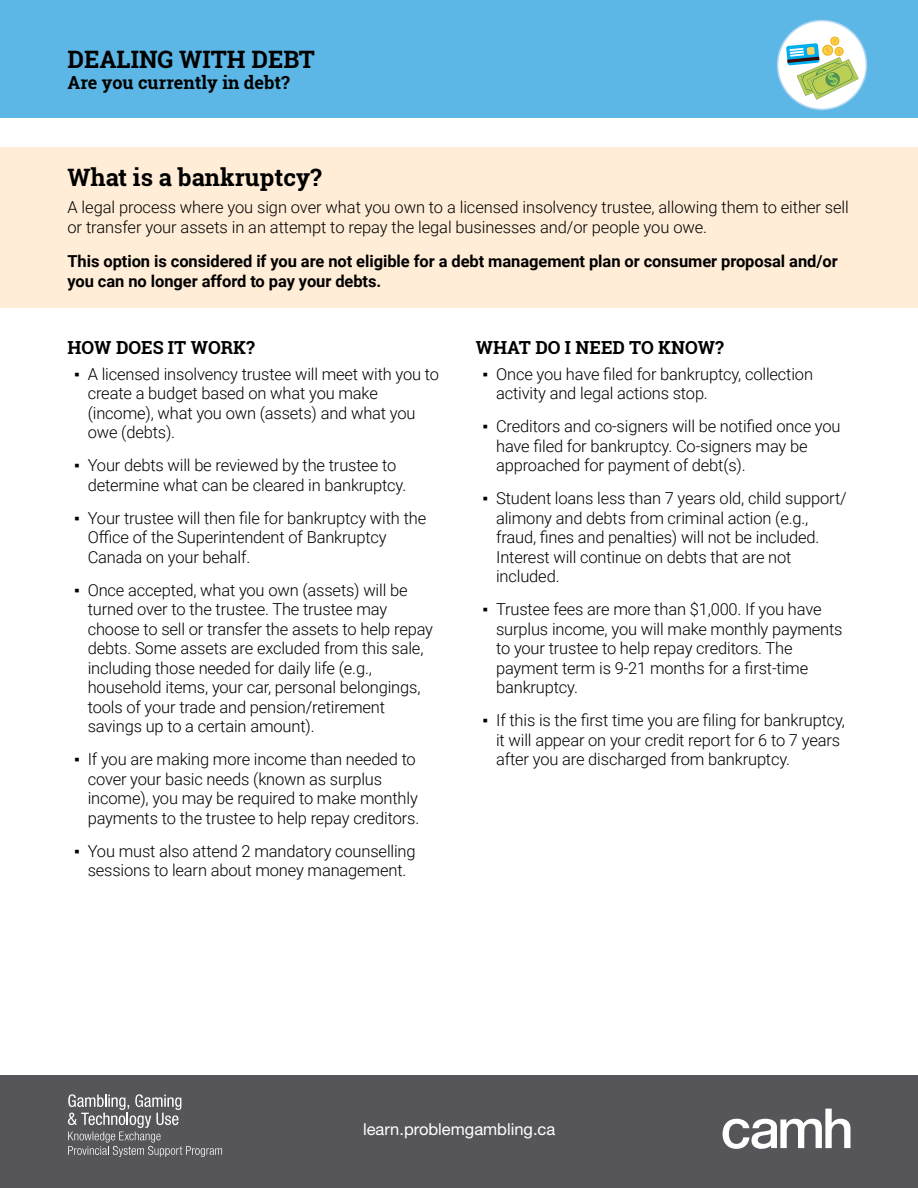
<style>
.page{position:relative;width:918px;height:1188px;background:#fff}
.page>*{position:absolute;margin:0;border:0;box-sizing:border-box;transform-origin:0 0}
.t1{font:700 24px "Roboto Slab";color:#000}
.t2{font:700 18px "Roboto Slab";color:#000}
.t3{font:300 16.5px/19.5px "Roboto";letter-spacing:-.01em;color:#000}
.t4{font:700 16.5px/20.2px "Roboto";letter-spacing:-.005em;color:#000}
.t5{font:16.5px "Helvetica Neue LT Std";color:#fff}
.s1{font-family:"Times New Roman";font-weight:400}
</style>
<div class="page">
<div style="left:0;top:1075px;width:918px;height:113px;background:#56565a"></div>
<svg style="left:723px;top:1109px;width:127px;height:40px"></svg>
<div style="left:0;top:0;width:918px;height:118px;background:#5cb7e7"></div>
<div style="left:778px;top:21px;width:88px;height:88px;background:#fff;border-radius:50%"></div>
<div style="left:777px;top:20px;width:90px;height:90px;border:2px solid #afd6f2;border-radius:50%"></div>
<svg style="left:786px;top:36px;width:73px;height:64px"></svg>
<svg style="left:68px;top:1094px;width:154px;height:63px"></svg>
<div style="left:0;top:147px;width:918px;height:161px;background:#ffedd7"></div>
<h1 class="t1" style="left:68px;top:43px;width:249px">DEALING WITH DEBT</h1>
<p class="t2" style="left:68px;top:70px;width:224px">Are you currently in debt?</p>
<h1 class="t1" style="left:68px;top:161px;width:256px">What is a bankruptcy?</h1>
<p class="t3" style="left:68px;top:196px;width:783px;line-height:20.2px">A legal process where you sign over what you own to a licensed insolvency trustee, allowing them to either sell or transfer your assets in an attempt to repay the legal businesses and/or people you owe.</p>
<p class="t4" style="left:68px;top:250px;width:772px">This option is considered if you are not eligible for a debt management plan or consumer proposal and/or you can no longer afford to pay your debts.</p>
<p class="t2" style="left:68px;top:335px;width:189px">HOW DOES IT WORK?</p>
<p class="t3" style="left:88px;top:364px;width:353px;text-indent:-13px"><span class="s1">▪</span> A licensed insolvency trustee will meet with you to create a budget based on what you make (income), what you own (assets) and what you owe (debts).</p>
<p class="t3" style="left:88px;top:455px;width:320px;text-indent:-13px"><span class="s1">▪</span> Your debts will be reviewed by the trustee to determine what can be cleared in bankruptcy.</p>
<p class="t3" style="left:88px;top:508px;width:340px;text-indent:-13px"><span class="s1">▪</span> Your trustee will then file for bankruptcy with the<br>Office of the Superintendent of Bankruptcy<br>Canada on your behalf.</p>
<p class="t3" style="left:88px;top:580px;width:347px;text-indent:-13px"><span class="s1">▪</span> Once accepted, what you own (assets) will be turned over to the trustee. The trustee may choose to sell or transfer the assets to help repay debts. Some assets are excluded from this sale, including those needed for daily life (e.g., household items, your car, personal belongings, tools of your trade and pension/retirement savings up to a certain amount).</p>
<p class="t3" style="left:88px;top:749px;width:333px;text-indent:-13px"><span class="s1">▪</span> If you are making more income than needed to cover your basic needs (known as surplus income), you may be required to make monthly payments to the trustee to help repay creditors.</p>
<p class="t3" style="left:74px;top:841px;width:343px;text-align:center"><span class="s1">▪</span> You must also attend 2 mandatory counselling sessions to learn about money management.</p>
<p class="t2" style="left:476px;top:335px;width:249px">WHAT DO I NEED TO KNOW?</p>
<p class="t3" style="left:496px;top:364px;width:318px;text-indent:-13px"><span class="s1">▪</span> Once you have filed for bankruptcy, collection activity and legal actions stop.</p>
<p class="t3" style="left:496px;top:416px;width:346px;text-indent:-13px"><span class="s1">▪</span> Creditors and co-signers will be notified once you have filed for bankruptcy. Co-signers may be approached for payment of debt(s).</p>
<p class="t3" style="left:496px;top:488px;width:352px;text-indent:-13px"><span class="s1">▪</span> Student loans less than 7 years old, child support/ alimony and debts from criminal action (e.g., fraud, fines and penalties) will not be included.<br>Interest will continue on debts that are not included.</p>
<p class="t3" style="left:496px;top:599px;width:348px;text-indent:-13px"><span class="s1">▪</span> Trustee fees are more than $1,000. If you have surplus income, you will make monthly payments to your trustee to help repay creditors. The payment term is 9-21 months for a first-time bankruptcy.</p>
<p class="t3" style="left:496px;top:710px;width:351px;text-indent:-13px"><span class="s1">▪</span> If this is the first time you are filing for bankruptcy, it will appear on your credit report for 6 to 7 years after you are discharged from bankruptcy.</p>
<p class="t5" style="left:363px;top:1119px;width:194px">learn.problemgambling.ca</p>
</div>
